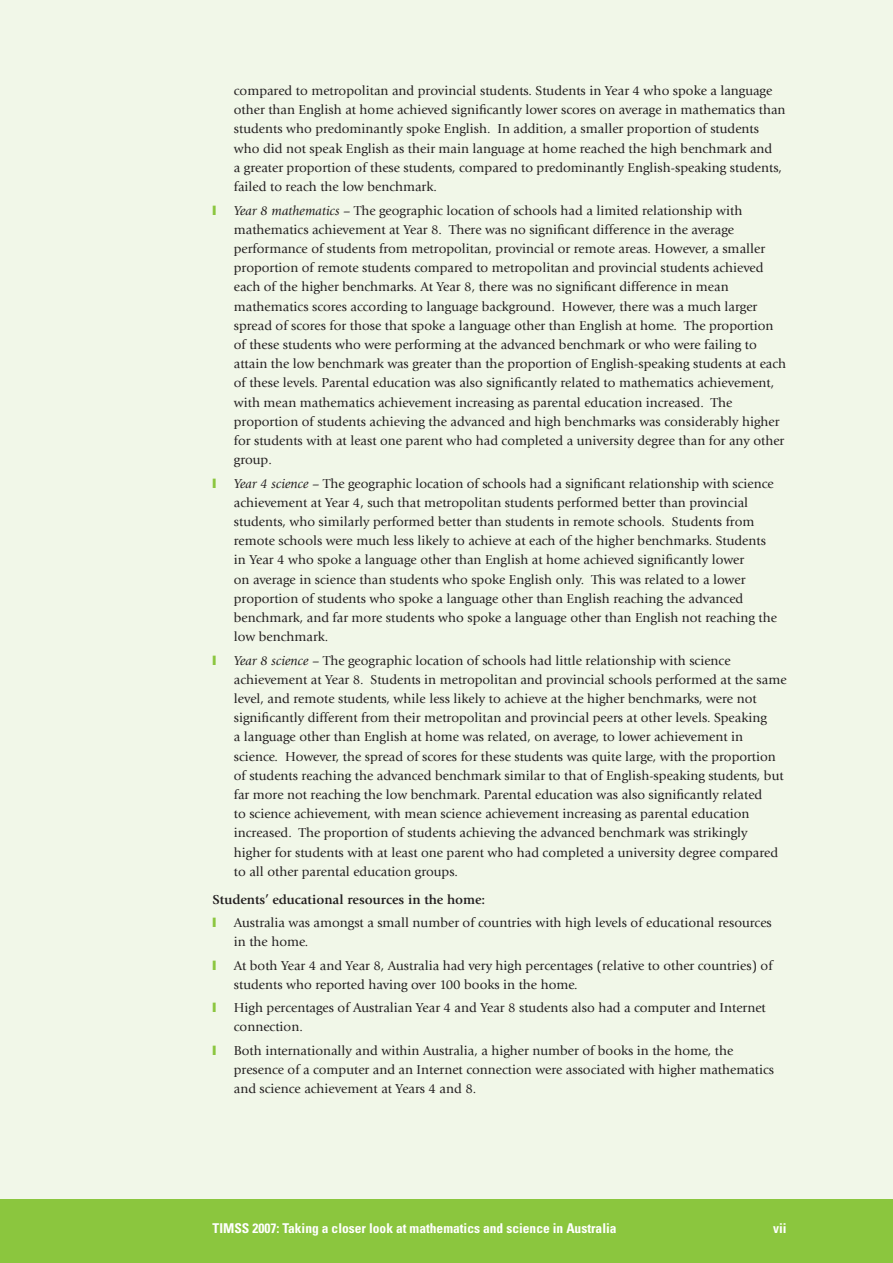
<style>
.page{position:relative;width:893px;height:1263px;background:#f1f7e8}
.page>*{position:absolute;margin:0;border:0;box-sizing:border-box;transform-origin:0 0}
.t1{font:13.5px/19.2px "Giovanni";color:#231f20}
.t2{font:700 condensed 13.5px "Univers";color:#fff}
.t3{font:700 13.5px "Giovanni";color:#231f20}
.s1{font-style:italic}
</style>
<div class="page">
<div style="left:0;top:1199px;width:893px;height:64px;background:#8bc63e"></div>
<p class="t1" style="left:234px;top:81px;width:553px">compared to metropolitan and provincial students. Students in Year 4 who spoke a language other than English at home achieved significantly lower scores on average in mathematics than students who predominantly spoke English. In addition, a smaller proportion of students who did not speak English as their main language at home reached the high benchmark and<br>a greater proportion of these students, compared to predominantly English-speaking students, failed to reach the low benchmark.</p>
<p class="t1" style="left:234px;top:201px;width:554px"><span class="s1">Year 8 mathematics</span> – The geographic location of schools had a limited relationship with mathematics achievement at Year 8. There was no significant difference in the average performance of students from metropolitan, provincial or remote areas. However, a smaller proportion of remote students compared to metropolitan and provincial students achieved each of the higher benchmarks. At Year 8, there was no significant difference in mean mathematics scores according to language background. However, there was a much larger spread of scores for those that spoke a language other than English at home. The proportion of these students who were performing at the advanced benchmark or who were failing to attain the low benchmark was greater than the proportion of English-speaking students at each of these levels. Parental education was also significantly related to mathematics achievement, with mean mathematics achievement increasing as parental education increased. The proportion of students achieving the advanced and high benchmarks was considerably higher for students with at least one parent who had completed a university degree than for any other group.</p>
<p class="t1" style="left:234px;top:474px;width:545px"><span class="s1">Year 4 science</span> – The geographic location of schools had a significant relationship with science achievement at Year 4, such that metropolitan students performed better than provincial students, who similarly performed better than students in remote schools. Students from remote schools were much less likely to achieve at each of the higher benchmarks. Students in Year 4 who spoke a language other than English at home achieved significantly lower<br>on average in science than students who spoke English only. This was related to a lower proportion of students who spoke a language other than English reaching the advanced benchmark, and far more students who spoke a language other than English not reaching the low benchmark.</p>
<p class="t1" style="left:234px;top:651px;width:554px"><span class="s1">Year 8 science</span> – The geographic location of schools had little relationship with science achievement at Year 8. Students in metropolitan and provincial schools performed at the same level, and remote students, while less likely to achieve at the higher benchmarks, were not significantly different from their metropolitan and provincial peers at other levels. Speaking<br>a language other than English at home was related, on average, to lower achievement in science. However, the spread of scores for these students was quite large, with the proportion of students reaching the advanced benchmark similar to that of English-speaking students, but far more not reaching the low benchmark. Parental education was also significantly related<br>to science achievement, with mean science achievement increasing as parental education increased. The proportion of students achieving the advanced benchmark was strikingly higher for students with at least one parent who had completed a university degree compared to all other parental education groups.</p>
<p class="t3" style="left:213px;top:891px;width:274px">Students’ educational resources in the home:</p>
<p class="t1" style="left:234px;top:913px;width:539px">Australia was amongst a small number of countries with high levels of educational resources in the home.</p>
<p class="t1" style="left:234px;top:956px;width:540px">At both Year 4 and Year 8, Australia had very high percentages (relative to other countries) of students who reported having over 100 books in the home.</p>
<p class="t1" style="left:234px;top:998px;width:533px">High percentages of Australian Year 4 and Year 8 students also had a computer and Internet connection.</p>
<p class="t1" style="left:234px;top:1041px;width:542px">Both internationally and within Australia, a higher number of books in the home, the presence of a computer and an Internet connection were associated with higher mathematics and science achievement at Years 4 and 8.</p>
<p class="t2" style="left:213px;top:1220px;width:405px">TIMSS 2007: Taking a closer look at mathematics and science in Australia</p>
<p class="t2" style="left:773px;top:1220px;width:15px">vii</p>
</div>
